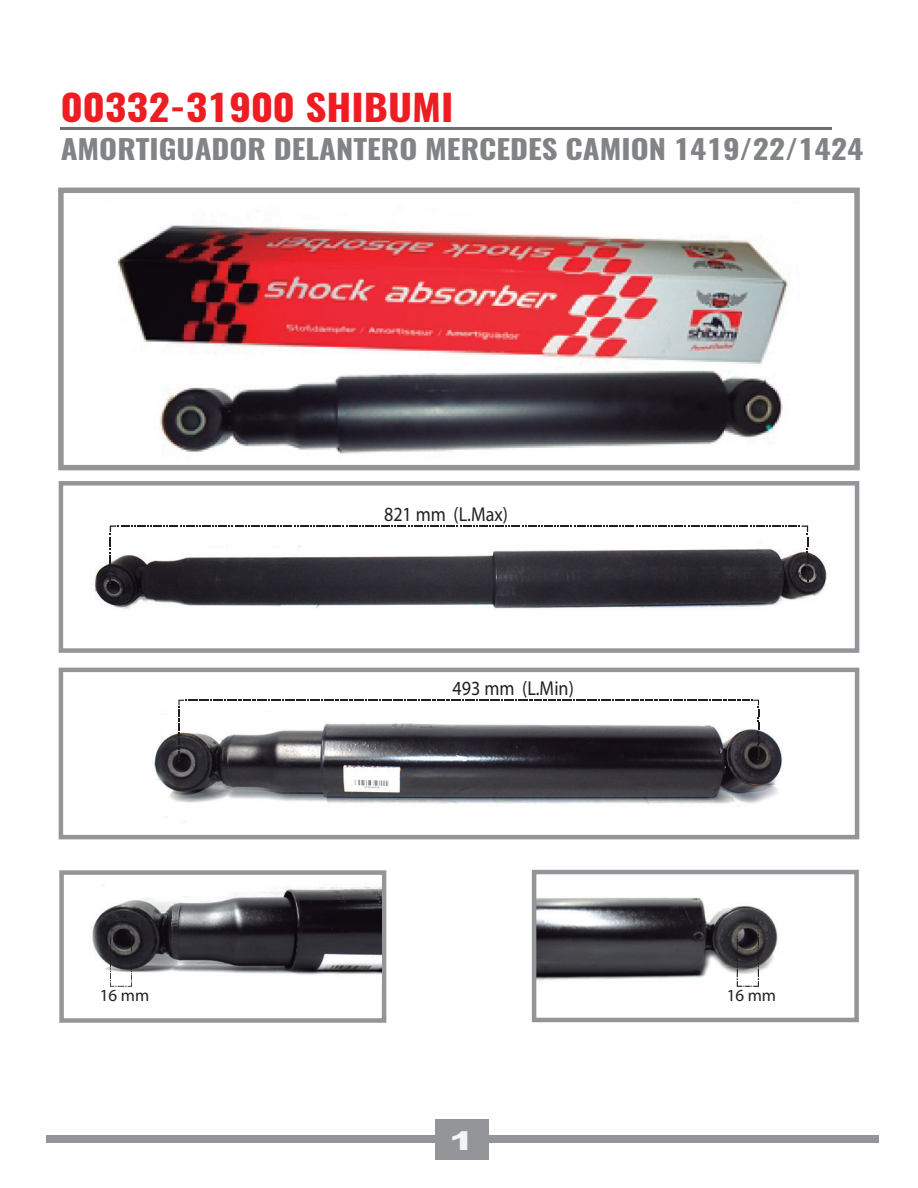
<style>
.page{position:relative;width:918px;height:1188px;background:#fff}
.page>*{position:absolute;margin:0;border:0;box-sizing:border-box;transform-origin:0 0}
.t1{font:700 36px "Oswald";color:#ee1d23;scale:1.14 1}
.t2{font:700 27px "Oswald";color:#818386;scale:1.14 1}
.t3{font:900 25.65px "Arial";color:#f3f4f4;scale:1.42 1}
.t4{font:20.1px "Myriad Pro";color:#231f20;scale:.9 1}
.t5{font:16.95px "Myriad Pro";color:#231f20}
</style>
<div class="page">
<img style="left:107px;top:222px;width:693px;height:249px">
<div style="left:58px;top:188px;width:802px;height:282px;border:5px solid #939598"></div>
<hr style="left:61px;top:127px;width:771px;height:3px;background:#6d6e71">
<img style="left:94px;top:534px;width:733px;height:75px">
<img style="left:152px;top:703px;width:630px;height:119px">
<div style="left:59px;top:481px;width:800px;height:172px;border:4px solid #939598"></div>
<div style="left:59px;top:668px;width:800px;height:171px;border:4px solid #939598"></div>
<img style="left:537px;top:897px;width:241px;height:90px">
<div style="left:59px;top:870px;width:327px;height:153px;border:4px solid #939598"></div>
<div style="left:532px;top:870px;width:327px;height:152px;border:4px solid #939598"></div>
<img style="left:91px;top:877px;width:291px;height:107px">
<svg style="left:110px;top:934px;width:22px;height:53px"></svg>
<svg style="left:110px;top:525px;width:698px;height:62px"></svg>
<svg style="left:178px;top:700px;width:581px;height:61px"></svg>
<svg style="left:737px;top:934px;width:22px;height:53px"></svg>
<div style="left:46px;top:1136px;width:833px;height:7px;background:#939598"></div>
<div style="left:435px;top:1119px;width:53px;height:41px;background:#939598"></div>
<h1 class="t1" style="left:61px;top:82px;width:346px">00332-31900 SHIBUMI</h1>
<p class="t2" style="left:61px;top:130px;width:706px">AMORTIGUADOR DELANTERO MERCEDES CAMION 1419/22/1424</p>
<p class="t4" style="left:384px;top:502px;width:139px">821 mm (L.Max)</p>
<p class="t5" style="left:100px;top:985px;width:51px">16 mm</p>
<p class="t4" style="left:453px;top:676px;width:136px">493 mm (L.Min)</p>
<p class="t3" style="left:450px;top:1122px;width:19px">1</p>
<p class="t5" style="left:727px;top:985px;width:51px">16 mm</p>
</div>
